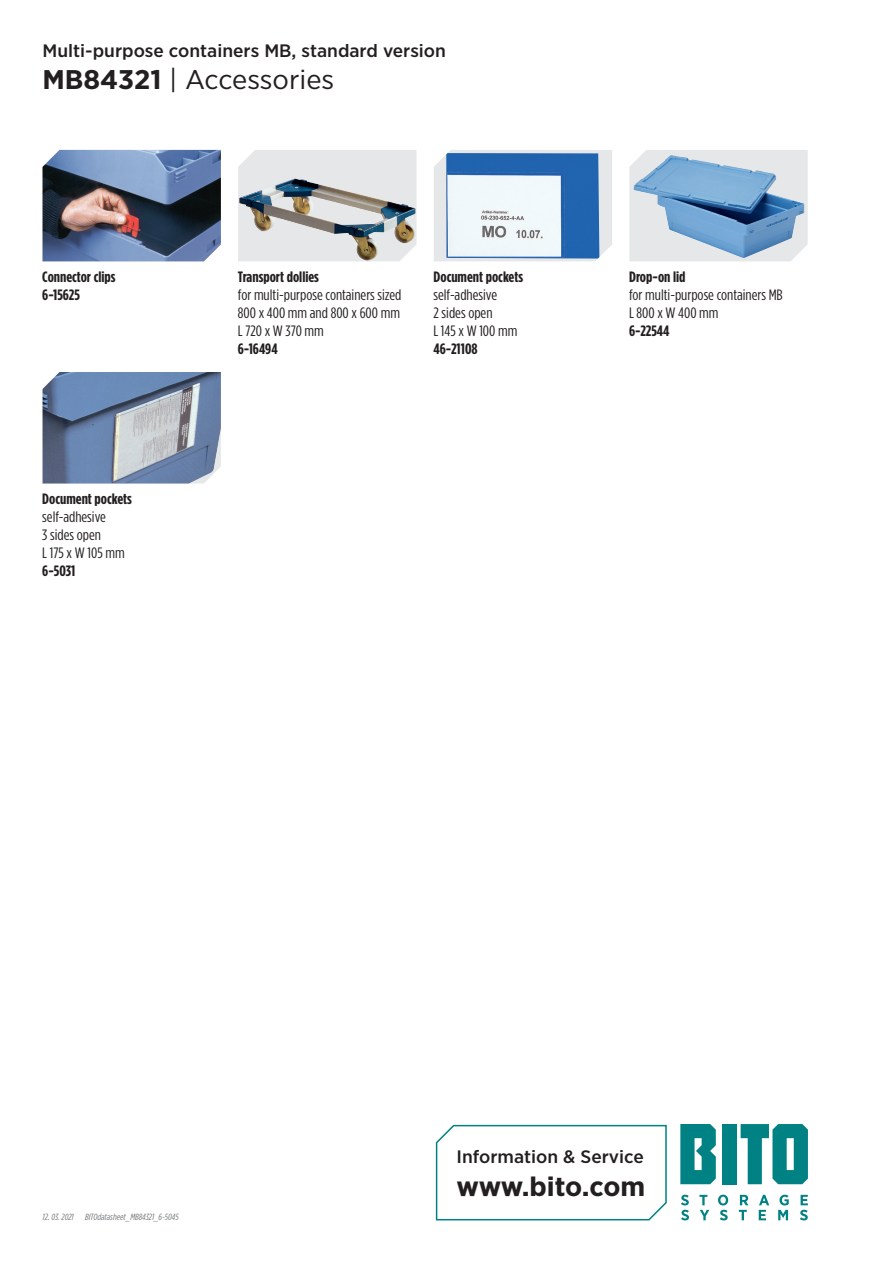
<style>
.page{position:relative;width:893px;height:1263px;background:#fff}
.page>*{position:absolute;margin:0;border:0;box-sizing:border-box;transform-origin:0 0}
.t1{font:27px "Gotham Narrow";color:#231f20;scale:1.1 1}
.t2{font:700 27px "Gotham Narrow";letter-spacing:-.015em;color:#231f20;scale:1.1 1}
.t3{font:500 18px "Gotham Narrow";color:#231f20;scale:1.1 1}
.t4{font:15px/18px "Gotham Condensed";color:#231f20;scale:1.1 1}
.t5{font:700 15px/18px "Gotham Condensed";color:#231f20;scale:1.1 1}
.t6{font:italic 9px "Gotham Condensed";color:#76787b;scale:1.1 1}
.s1{font-weight:700}
</style>
<div class="page">
<div style="left:723px;top:1124px;width:14px;height:60px;background:#008183"></div>
<svg style="left:680px;top:1124px;width:36px;height:60px;background:#229193"></svg>
<svg style="left:741px;top:1124px;width:67px;height:60px"></svg>
<svg style="left:681px;top:1195px;width:8px;height:25px"></svg>
<svg style="left:699px;top:1195px;width:10px;height:25px"></svg>
<svg style="left:718px;top:1195px;width:10px;height:25px"></svg>
<svg style="left:739px;top:1195px;width:9px;height:25px"></svg>
<svg style="left:759px;top:1195px;width:10px;height:25px"></svg>
<svg style="left:778px;top:1195px;width:11px;height:25px"></svg>
<svg style="left:800px;top:1195px;width:8px;height:25px"></svg>
<svg style="left:435px;top:1124px;width:232px;height:97px"></svg>
<img style="left:43px;top:372px;width:178px;height:111px">
<svg style="left:629px;top:150px;width:179px;height:111px;background:#e8e9eb"></svg>
<img style="left:633px;top:155px;width:171px;height:103px">
<svg style="left:434px;top:150px;width:178px;height:111px;background:#e7e8ea"></svg>
<img style="left:446px;top:153px;width:153px;height:106px">
<div style="left:238px;top:150px;width:178px;height:111px;background:#e6e7e9"></div>
<img style="left:239px;top:179px;width:177px;height:82px">
<img style="left:43px;top:150px;width:178px;height:111px">
<p class="t3" style="left:43px;top:39px;width:368px">Multi-purpose containers MB, standard version</p>
<h1 class="t1" style="left:43px;top:63px;width:267px"><span class="s1">MB84321</span> | Accessories</h1>
<p class="t5" style="left:42px;top:268px;width:68px">Connector clips<br>6-15625</p>
<p class="t5" style="left:42px;top:490px;width:83px">Document pockets</p>
<p class="t4" style="left:42px;top:508px;width:76px">self-adhesive<br>3 sides open<br>L 175 x W 105 mm</p>
<p class="t5" style="left:42px;top:562px;width:32px">6-5031</p>
<p class="t5" style="left:238px;top:268px;width:75px">Transport dollies</p>
<p class="t4" style="left:238px;top:286px;width:150px;text-align:justify">for multi-purpose containers sized 800 x 400 mm and 800 x 600 mm L 720 x W 370 mm</p>
<p class="t5" style="left:238px;top:340px;width:38px">6-16494</p>
<p class="t5" style="left:433px;top:268px;width:83px">Document pockets</p>
<p class="t4" style="left:433px;top:285px;width:78px">self-adhesive<br>2 sides open<br>L 145 x W 100 mm</p>
<p class="t5" style="left:433px;top:340px;width:42px">46-21108</p>
<p class="t5" style="left:629px;top:268px;width:53px">Drop-on lid</p>
<p class="t4" style="left:629px;top:285px;width:141px">for multi-purpose containers MB<br>L 800 x W 400 mm</p>
<p class="t5" style="left:629px;top:322px;width:38px">6-22544</p>
<p class="t6" style="left:43px;top:1212px;width:30px">12. 03. 2021</p>
<p class="t6" style="left:85px;top:1212px;width:87px">BITOdatasheet_MB84321_6-5045</p>
<p class="t3" style="left:457px;top:1145px;width:172px">Information &amp; Service</p>
<h1 class="t2" style="left:457px;top:1169px;width:173px">www.bito.com</h1>
</div>
